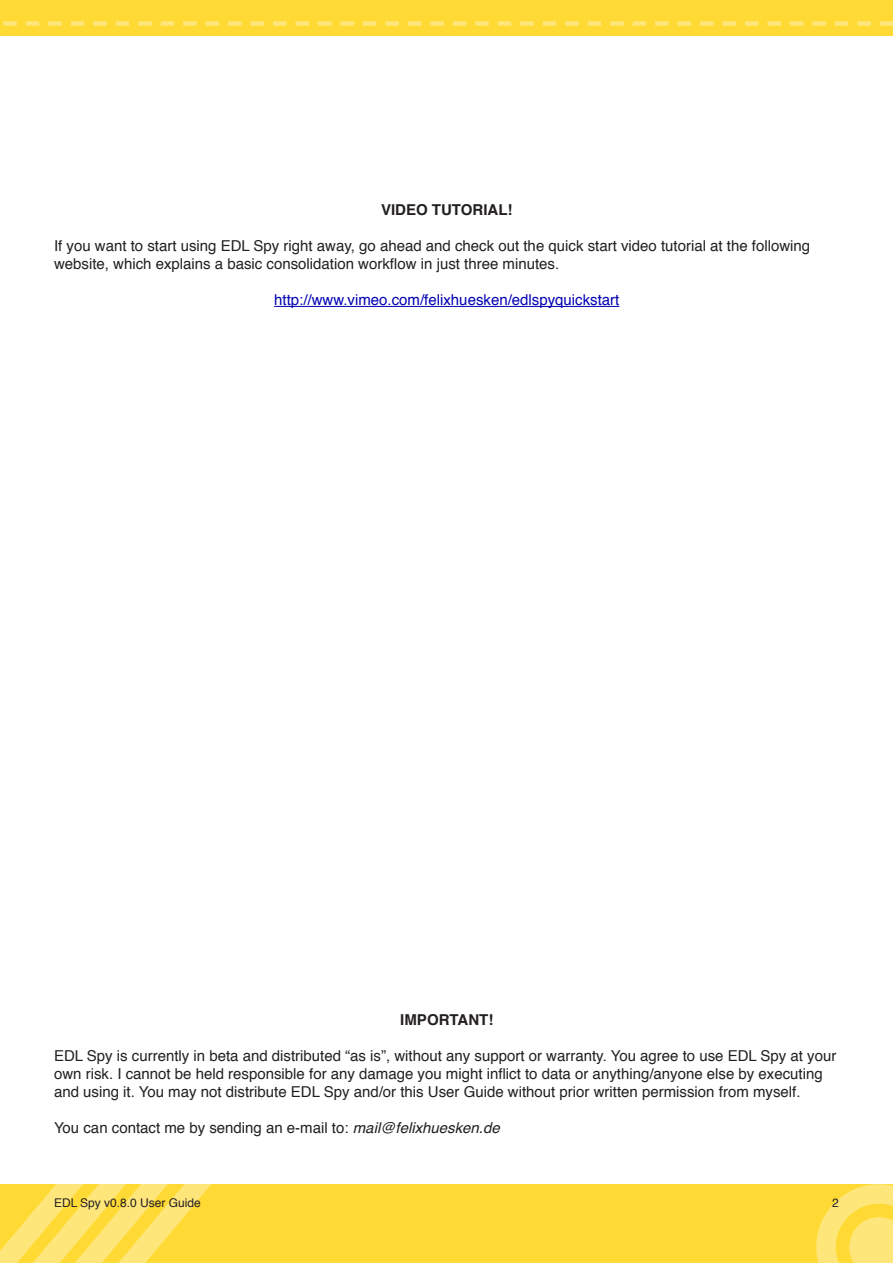
<style>
.page{position:relative;width:893px;height:1263px;background:#fff}
.page>*{position:absolute;margin:0;border:0;box-sizing:border-box;transform-origin:0 0}
.t1{font:15px/18px "Helvetica";color:#231f20}
.t2{font:15px "Helvetica";color:#0000b3}
.t3{font:700 15px "Helvetica";color:#231f20}
.t4{font:12px "Helvetica";color:#231f20}
.s1{font-style:italic}
</style>
<div class="page">
<div style="left:0;top:1184px;width:893px;height:79px;background:#ffda35"></div>
<div style="left:0;top:0;width:893px;height:36px;background:#ffda35"></div>
<svg style="left:0;top:1184px;width:211px;height:79px"></svg>
<svg style="left:816px;top:1184px;width:77px;height:79px"></svg>
<svg style="left:3px;top:21px;width:890px;height:5px"></svg>
<hr style="left:274px;top:306px;width:345px;height:1px;background:#0000b3">
<p class="t3" style="left:381px;top:198px;width:133px">VIDEO TUTORIAL!</p>
<p class="t1" style="left:54px;top:237px;width:758px">If you want to start using EDL Spy right away, go ahead and check out the quick start video tutorial at the following website, which explains a basic consolidation workflow in just three minutes.</p>
<p class="t2" style="left:274px;top:288px;width:347px">http://www.vimeo.com/felixhuesken/edlspyquickstart</p>
<p class="t3" style="left:400px;top:1008px;width:95px">IMPORTANT!</p>
<p class="t1" style="left:54px;top:1047px;width:784px">EDL Spy is currently in beta and distributed “as is”, without any support or warranty. You agree to use EDL Spy at your own risk. I cannot be held responsible for any damage you might inflict to data or anything/anyone else by executing and using it. You may not distribute EDL Spy and/or this User Guide without prior written permission from myself.</p>
<p class="t1" style="left:54px;top:1119px;width:447px">You can contact me by sending an e-mail to: <span class="s1">mail@felixhuesken.de</span></p>
<p class="t4" style="left:54px;top:1193px;width:148px">EDL Spy v0.8.0 User Guide</p>
<p class="t4" style="left:832px;top:1193px;width:8px">2</p>
</div>
